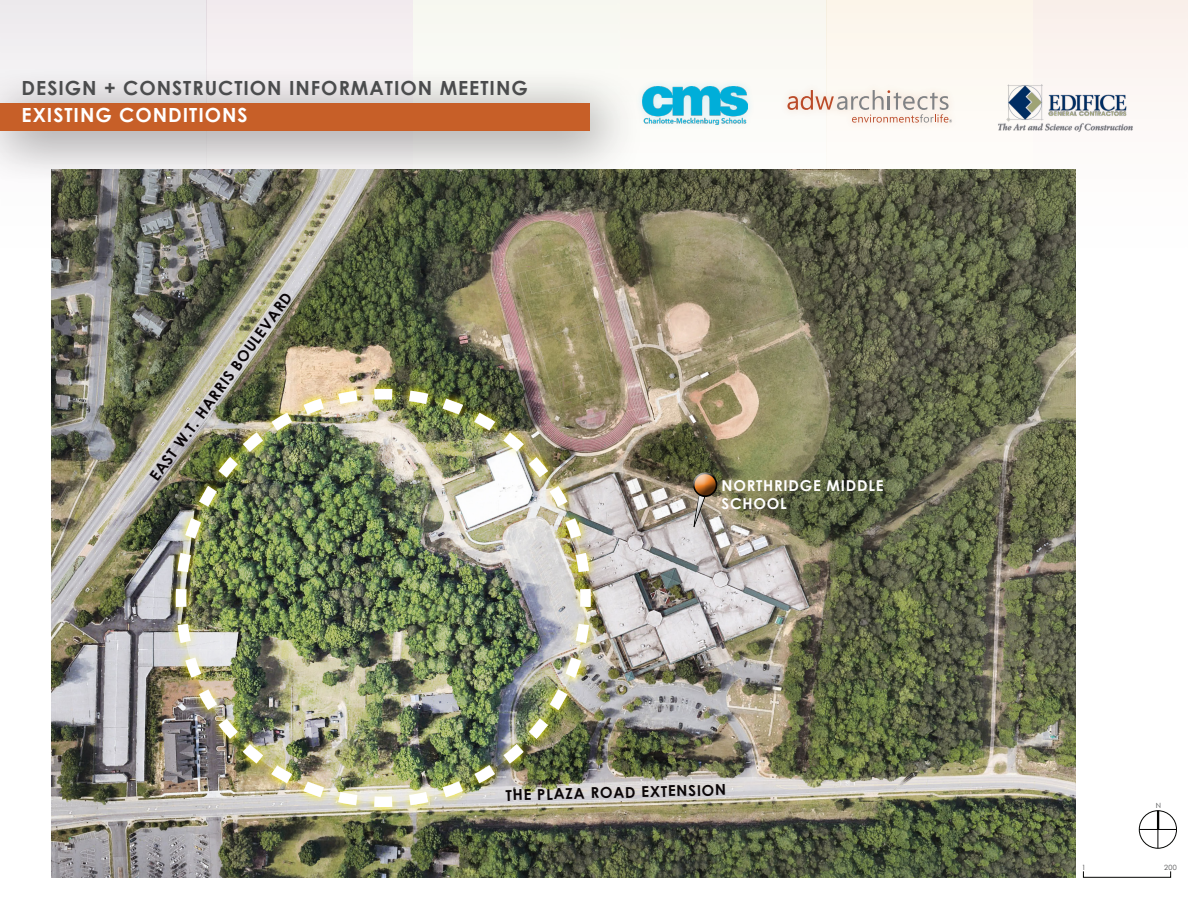
<style>
.page{position:relative;width:1188px;height:918px;background:#fff}
.page>*{position:absolute;margin:0;border:0;box-sizing:border-box;transform-origin:0 0}
.t1{font:700 19.5px "Century Gothic";letter-spacing:.05em;color:#4b4c4d}
.t2{font:700 19.5px "Century Gothic";letter-spacing:.05em;color:#fff}
.t3{font:700 15px "Century Gothic";color:#0a0507}
.t4{font:700 15px/18px "Century Gothic";letter-spacing:.05em;color:#fff}
.t5{font:7.2px "Century Gothic";color:#4b4c4d}
</style>
<div class="page">
<div style="left:1033px;top:0;width:155px;height:802px;background:linear-gradient(to bottom,#fcf8f5,#fff)"></div>
<div style="left:827px;top:0;width:206px;height:802px;background:#fdf8f2"></div>
<div style="left:620px;top:0;width:207px;height:802px;background:#faf9f4"></div>
<div style="left:413px;top:0;width:207px;height:802px;background:#f8f9f3"></div>
<div style="left:207px;top:0;width:206px;height:802px;background:#f4eef1"></div>
<div style="left:0;top:0;width:207px;height:802px;background:linear-gradient(to right,#fbfafb,#ebe8eb)"></div>
<div style="left:0;top:67px;width:644px;height:119px;background:#231f20;opacity:.55"></div>
<div style="left:0;top:103px;width:590px;height:28px;background:#c75f28"></div>
<div style="left:635px;top:78px;width:121px;height:55px;background:#00aeef;opacity:.2"></div>
<img style="left:643px;top:87px;width:104px;height:37px">
<svg style="left:788px;top:90px;width:164px;height:33px"></svg>
<div style="left:997px;top:83px;width:137px;height:50px;background:#fdf9f4"></div>
<img style="left:999px;top:85px;width:133px;height:46px">
<img style="left:51px;top:169px;width:1025px;height:709px">
<div style="left:1139px;top:811px;width:38px;height:37px;border:1px solid #040503;border-radius:50%"></div>
<hr style="left:1158px;top:811px;width:1px;height:37px;background:#000">
<hr style="left:1139px;top:829px;width:38px;height:1px;background:#000">
<svg style="left:1157px;top:811px;width:1px;height:18px"></svg>
<div style="left:1083px;top:871px;width:88px;height:7px;border:1px solid #040503"></div>
<div style="left:691px;top:493px;width:15px;height:26px;background:#fff;opacity:.75"></div>
<div style="left:691px;top:496px;width:15px;height:31px;background:#231f20;opacity:.75"></div>
<div style="left:692px;top:470px;width:27px;height:20px;background:#fff;opacity:.75"></div>
<div style="left:692px;top:474px;width:27px;height:23px;background:#231f20;opacity:.75"></div>
<div style="left:166px;top:379px;width:435px;height:437px;background:#fff101;opacity:.75"></div>
<img style="left:171px;top:384px;width:425px;height:428px">
<h1 class="t1" style="left:22px;top:73px;width:508px">DESIGN + CONSTRUCTION INFORMATION MEETING</h1>
<p class="t2" style="left:22px;top:100px;width:228px">EXISTING CONDITIONS</p>
<p class="t3" style="left:144px;top:473px;width:231px;rotate:-54deg">EAST W.T. HARRIS BOULEVARD</p>
<p class="t4" style="left:721px;top:476px;width:164px">NORTHRIDGE MIDDLE<br>SCHOOL</p>
<p class="t3" style="left:505px;top:785px;width:222px;rotate:-2deg">THE PLAZA ROAD EXTENSION</p>
<p class="t5" style="left:1156px;top:800px;width:7px">N</p>
<p class="t5" style="left:1082px;top:863px;width:5px">1</p>
<p class="t5" style="left:1164px;top:862px;width:14px">200</p>
</div>
